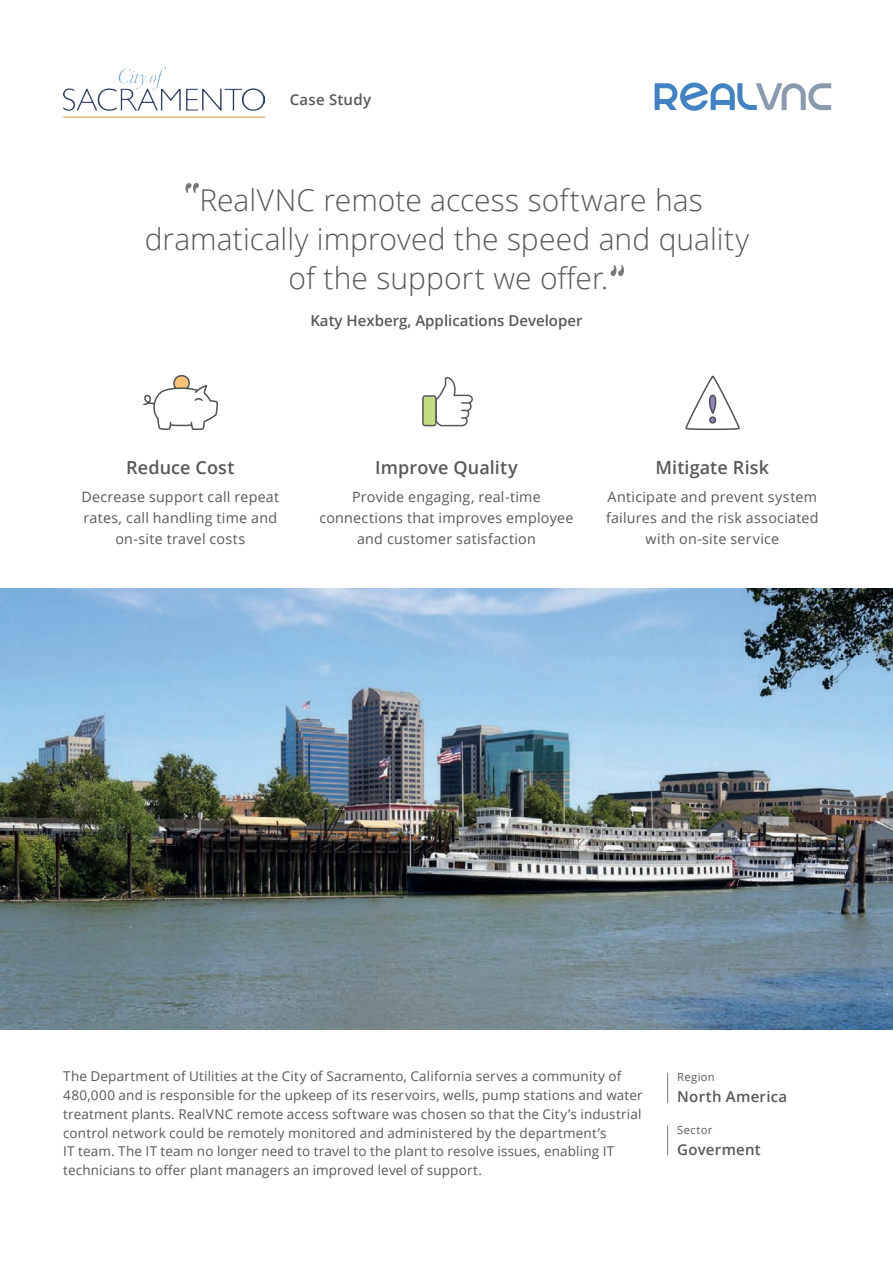
<style>
.page{position:relative;width:893px;height:1263px;background:#fff}
.page>*{position:absolute;margin:0;border:0;box-sizing:border-box;transform-origin:0 0}
.t1{font:300 30px/39px "Open Sans";letter-spacing:.005em;color:#57585a;text-align:center}
.t2{font:600 18px "Open Sans";letter-spacing:.005em;color:#57585a}
.t3{font:600 15px "Open Sans";color:#57585a}
.t4{font:600 15px "Open Sans";letter-spacing:.02em;color:#57585a}
.t5{font:14.25px/21px "Open Sans";letter-spacing:.02em;color:#57585a;text-align:center}
.t6{font:13.5px/18.8px "Open Sans";letter-spacing:.01em;color:#57585a}
.t7{font:11.25px "Open Sans";letter-spacing:.03em;color:#57585a}
</style>
<div class="page">
<svg style="left:655px;top:83px;width:176px;height:28px"></svg>
<img style="left:0;top:588px;width:893px;height:441px">
<svg style="left:185px;top:182px;width:14px;height:11px"></svg>
<svg style="left:610px;top:265px;width:14px;height:11px"></svg>
<svg style="left:667px;top:1073px;width:1px;height:29px"></svg>
<svg style="left:667px;top:1126px;width:1px;height:29px"></svg>
<svg style="left:422px;top:376px;width:51px;height:51px"></svg>
<img style="left:63px;top:67px;width:202px;height:51px">
<svg style="left:685px;top:375px;width:55px;height:55px"></svg>
<svg style="left:143px;top:375px;width:75px;height:55px"></svg>
<p class="t4" style="left:290px;top:89px;width:83px">Case Study</p>
<h1 class="t1" style="left:145px;top:180px;width:606px">RealVNC remote access software has dramatically improved the speed and quality of the support we offer.</h1>
<p class="t3" style="left:310px;top:310px;width:274px">Katy Hexberg, Applications Developer</p>
<h2 class="t2" style="left:126px;top:455px;width:110px">Reduce Cost</h2>
<p class="t5" style="left:81px;top:486px;width:199px">Decrease support call repeat rates, call handling time and on-site travel costs</p>
<h2 class="t2" style="left:375px;top:455px;width:144px">Improve Quality</h2>
<p class="t5" style="left:319px;top:486px;width:255px">Provide engaging, real-time connections that improves employee and customer satisfaction</p>
<h2 class="t2" style="left:655px;top:455px;width:115px">Mitigate Risk</h2>
<p class="t5" style="left:606px;top:486px;width:214px">Anticipate and prevent system failures and the risk associated with on-site service</p>
<p class="t6" style="left:63px;top:1067px;width:581px">The Department of Utilities at the City of Sacramento, California serves a community of 480,000 and is responsible for the upkeep of its reservoirs, wells, pump stations and water treatment plants. RealVNC remote access software was chosen so that the City’s industrial control network could be remotely monitored and administered by the department’s<br>IT team. The IT team no longer need to travel to the plant to resolve issues, enabling IT technicians to offer plant managers an improved level of support.</p>
<p class="t7" style="left:677px;top:1070px;width:39px">Region</p>
<p class="t4" style="left:677px;top:1087px;width:111px">North America</p>
<p class="t7" style="left:677px;top:1122px;width:37px">Sector</p>
<p class="t4" style="left:677px;top:1139px;width:85px">Goverment</p>
</div>
